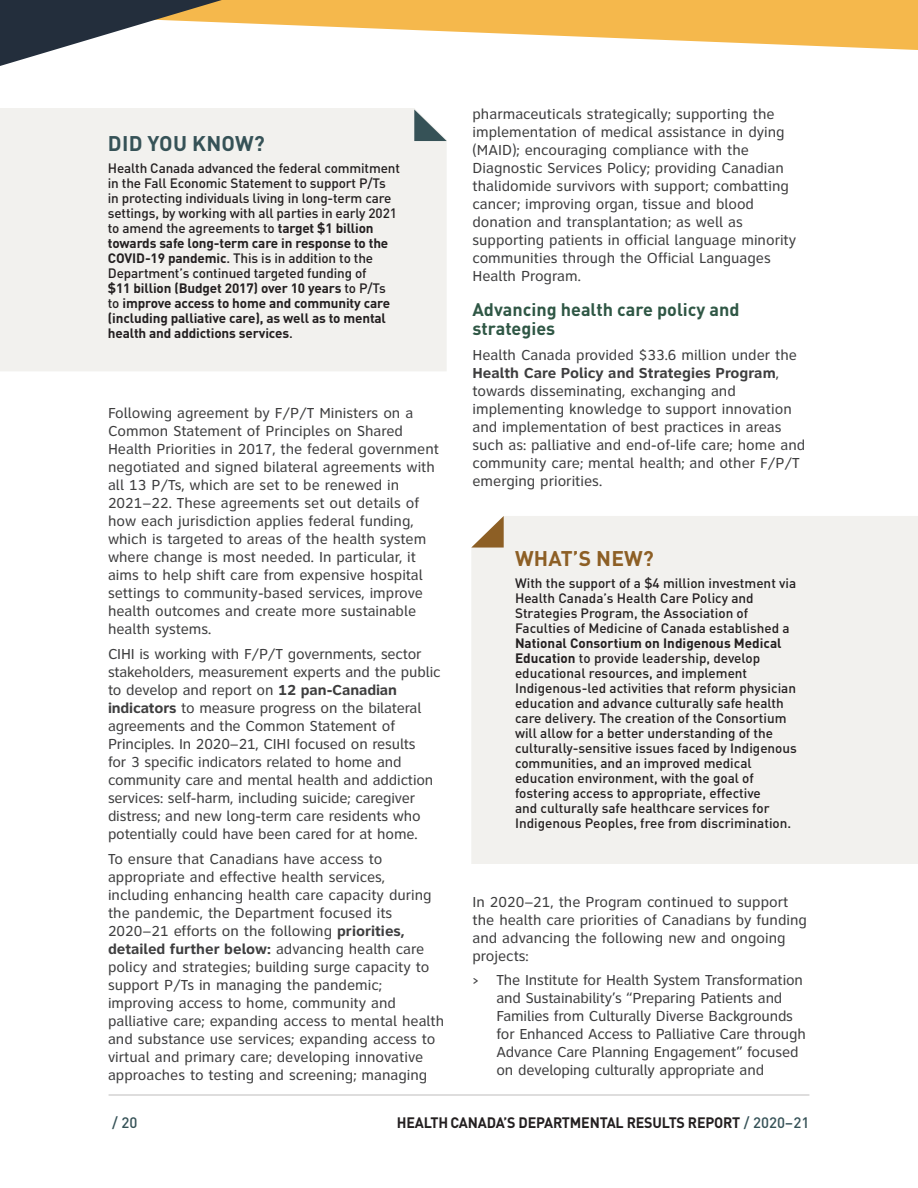
<style>
.page{position:relative;width:918px;height:1188px;background:#fff}
.page>*{position:absolute;margin:0;border:0;box-sizing:border-box;transform-origin:0 0}
.t1{font:700 21px "DINOT";letter-spacing:.01em;color:#365257}
.t2{font:700 21px "DINOT";letter-spacing:.01em;color:#8d5f25}
.t3{font:700 18px/19.5px "DINOT";color:#2f5745}
.t4{font:15px/18px "Clearview ATT";color:#3e3e3f}
.t5{font:700 15px "DINOT";letter-spacing:-.015em;color:#231f20;scale:.95 1}
.t6{font:500 15px "DINOT";color:#365257}
.t7{font:500 13.5px/15px "DINOT";color:#231f20}
.s1{font-weight:700}
.s2{font-family:"Archer";font-weight:600}
.s3{font-weight:500;color:#365257}
</style>
<div class="page">
<hr style="left:109px;top:1095px;width:700px;height:1px;background:#231f20">
<svg style="left:222px;top:0;width:696px;height:50px;fill:#f5b84c"></svg>
<svg style="left:0;top:0;width:222px;height:66px"></svg>
<div style="left:0;top:108px;width:447px;height:263px;background:#f2f1ee"></div>
<svg style="left:414px;top:110px;width:33px;height:31px"></svg>
<div style="left:471px;top:516px;width:447px;height:348px;background:#f2f1ee"></div>
<svg style="left:471px;top:516px;width:33px;height:32px"></svg>
<h1 class="t1" style="left:108px;top:127px;width:158px">DID YOU KNOW?</h1>
<p class="t7" style="left:108px;top:159px;width:294px">Health Canada advanced the federal commitment in the Fall Economic Statement to support P/Ts in protecting individuals living in long-term care settings, by working with all parties in early 2021 to amend the agreements to <span class="s1">target $1 billion towards safe long-term care in response to the COVID-19 pandemic</span>. This is in addition to the Department’s continued targeted funding of<br><span class="s1">$11 billion (Budget 2017) over 10 years</span> to P/Ts to <span class="s1">improve access to home and community care (including palliative care), as well as to mental health and addictions services</span>.</p>
<p class="t4" style="left:108px;top:404px;width:333px">Following agreement by F/P/T Ministers on a Common Statement of Principles on Shared Health Priorities in 2017, the federal government negotiated and signed bilateral agreements with all 13 P/Ts, which are set to be renewed in 2021–22. These agreements set out details of how each jurisdiction applies federal funding, which is targeted to areas of the health system where change is most needed. In particular, it aims to help shift care from expensive hospital settings to community-based services, improve health outcomes and create more sustainable health systems.</p>
<p class="t4" style="left:108px;top:645px;width:334px">CIHI is working with F/P/T governments, sector stakeholders, measurement experts and the public to develop and report on <span class="s1">12 pan-Canadian indicators</span> to measure progress on the bilateral agreements and the Common Statement of Principles. In 2020–21, CIHI focused on results<br>for 3 specific indicators related to home and community care and mental health and addiction services: self-harm, including suicide; caregiver distress; and new long-term care residents who potentially could have been cared for at home.</p>
<p class="t4" style="left:108px;top:850px;width:338px">To ensure that Canadians have access to appropriate and effective health services, including enhancing health care capacity during the pandemic, the Department focused its 2020–21 efforts on the following <span class="s1">priorities, detailed further below:</span> advancing health care policy and strategies; building surge capacity to support P/Ts in managing the pandemic; improving access to home, community and palliative care; expanding access to mental health and substance use services; expanding access to virtual and primary care; developing innovative approaches to testing and screening; managing</p>
<p class="t4" style="left:472px;top:105px;width:325px">pharmaceuticals strategically; supporting the implementation of medical assistance in dying (MAID); encouraging compliance with the Diagnostic Services Policy; providing Canadian thalidomide survivors with support; combatting cancer; improving organ, tissue and blood donation and transplantation; as well as supporting patients in official language minority communities through the Official Languages Health Program.</p>
<p class="t3" style="left:472px;top:298px;width:269px">Advancing health care policy and strategies</p>
<p class="t4" style="left:472px;top:346px;width:334px">Health Canada provided $33.6 million under the <span class="s1">Health Care Policy and Strategies Program</span>, towards disseminating, exchanging and implementing knowledge to support innovation and implementation of best practices in areas such as: palliative and end-of-life care; home and community care; mental health; and other F/P/T emerging priorities.</p>
<h1 class="t2" style="left:515px;top:542px;width:140px">WHAT’S NEW?</h1>
<p class="t7" style="left:515px;top:574px;width:283px">With the support of a $4 million investment via Health Canada’s Health Care Policy and Strategies Program, the Association of Faculties of Medicine of Canada established a</p>
<p class="t7" style="left:515px;top:634px;width:283px"><span class="s1">National Consortium on Indigenous Medical Education</span> to provide leadership, develop educational resources, and implement Indigenous-led activities that reform physician education and advance culturally safe health care delivery. The creation of the Consortium will allow for a better understanding of the culturally-sensitive issues faced by Indigenous communities, and an improved medical education environment, with the goal of fostering access to appropriate, effective<br>and culturally safe healthcare services for Indigenous Peoples, free from discrimination.</p>
<p class="t4" style="left:472px;top:893px;width:336px">In 2020–21, the Program continued to support the health care priorities of Canadians by funding and advancing the following new and ongoing projects:</p>
<p class="t4" style="left:496px;top:971px;width:311px;text-indent:-24px"><span class="s2">&gt;</span> The Institute for Health System Transformation and Sustainability’s “Preparing Patients and Families from Culturally Diverse Backgrounds for Enhanced Access to Palliative Care through Advance Care Planning Engagement” focused on developing culturally appropriate and</p>
<p class="t6" style="left:112px;top:1111px;width:27px">/ 20</p>
<p class="t5" style="left:397px;top:1111px;width:436px">HEALTH CANADA’S DEPARTMENTAL RESULTS REPORT <span class="s3">/ 2020–21</span></p>
</div>
